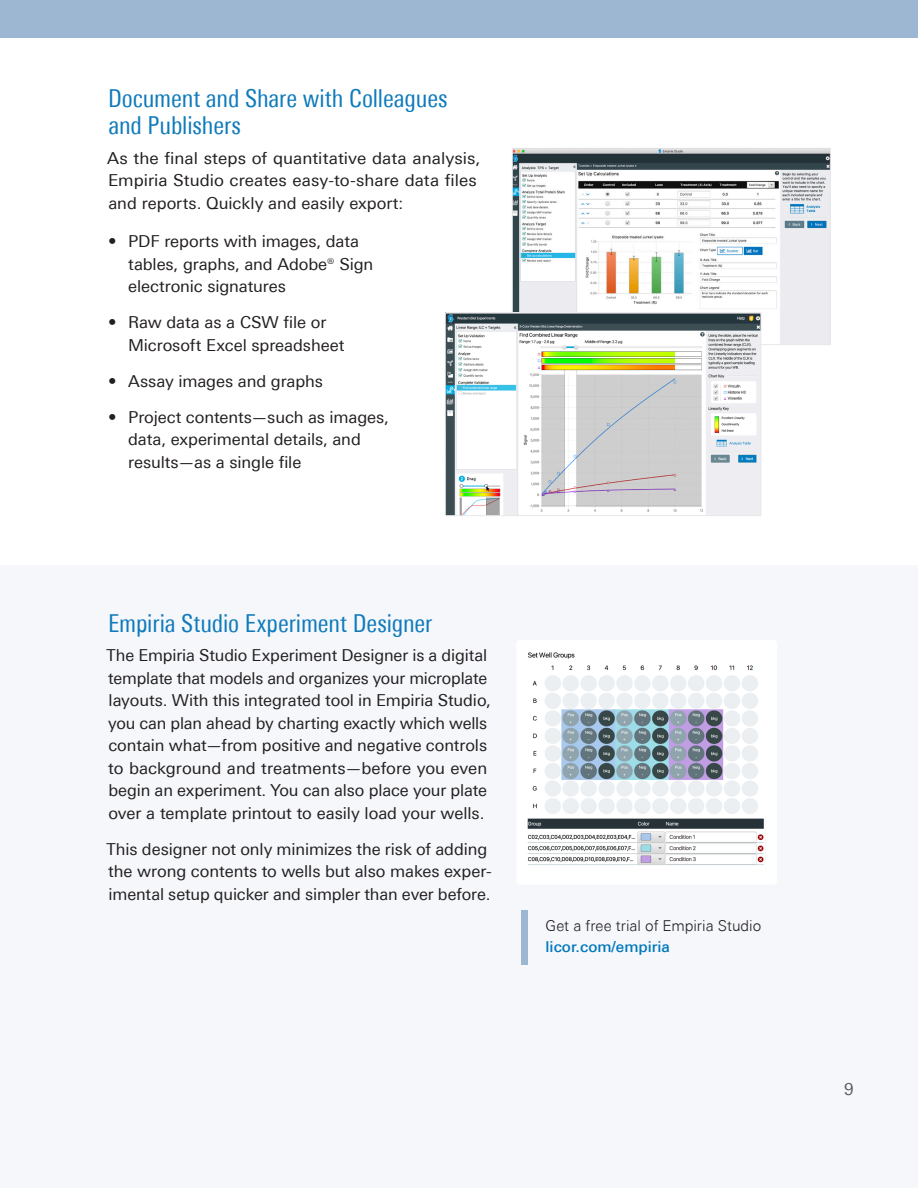
<style>
.page{position:relative;width:918px;height:1188px;background:#fff}
.page>*{position:absolute;margin:0;border:0;box-sizing:border-box;transform-origin:0 0}
.Body{font:condensed 24.75px/27px "Univers Next Pro";letter-spacing:-.005em;color:#107bbb}
.Body-2{font:16.5px/22.5px "Univers Next Pro";letter-spacing:-.005em;color:#231f20}
.t1{font:16.5px "Univers Next Pro";color:#57585a}
.Body-3{font:300 15px/21px "Univers Next Pro";color:#231f20}
.s1{font-weight:500;color:#0077bd}
</style>
<div class="page">
<img style="left:514px;top:150px;width:315px;height:193px">
<div style="left:512px;top:148px;width:319px;height:197px;border:1px solid #e8e8e8"></div>
<img style="left:447px;top:315px;width:312px;height:199px">
<div style="left:445px;top:313px;width:316px;height:203px;border:1px solid #e8e8e8"></div>
<div style="left:0;top:565px;width:918px;height:623px;background:#f5f7fa"></div>
<div style="left:0;top:0;width:918px;height:37px;background:#9db6d2"></div>
<div style="left:516px;top:640px;width:261px;height:245px;background:#fff;border-radius:4px"></div>
<img style="left:528px;top:652px;width:236px;height:213px">
<div style="left:522px;top:910px;width:6px;height:54px;background:#9db6d2"></div>
<p class="Body" style="left:108px;top:85px;width:341px">Document and Share with Colleagues and Publishers</p>
<p class="Body-2" style="left:107px;top:146px;width:375px">As the final steps of quantitative data analysis,<br>Empiria Studio creates easy-to-share data files and reports. Quickly and easily export:</p>
<p class="Body-2" style="left:128px;top:230px;width:247px;text-indent:-20px">• PDF reports with images, data tables, graphs, and Adobe® Sign electronic signatures</p>
<p class="Body-2" style="left:128px;top:311px;width:218px;text-indent:-20px">• Raw data as a CSW file or<br>Microsoft Excel spreadsheet</p>
<p class="Body-2" style="left:108px;top:370px;width:217px">• Assay images and graphs</p>
<p class="Body-2" style="left:128px;top:406px;width:262px;text-indent:-20px">• Project contents—such as images, data, experimental details, and results—as a single file</p>
<h2 class="Body" style="left:108px;top:609px;width:326px">Empiria Studio Experiment Designer</h2>
<p class="Body-2" style="left:107px;top:644px;width:386px">The Empiria Studio Experiment Designer is a digital template that models and organizes your microplate layouts. With this integrated tool in Empiria Studio, you can plan ahead by charting exactly which wells contain what—from positive and negative controls to background and treatments—before you even begin an experiment. You can also place your plate over a template printout to easily load your wells.</p>
<p class="Body-2" style="left:107px;top:838px;width:387px">This designer not only minimizes the risk of adding the wrong contents to wells but also makes exper&shy;imental setup quicker and simpler than ever before.</p>
<p class="Body-3" style="left:546px;top:915px;width:217px">Get a free trial of Empiria Studio <span class="s1">licor.com/empiria</span></p>
<p class="t1" style="left:844px;top:1080px;width:11px">9</p>
</div>
